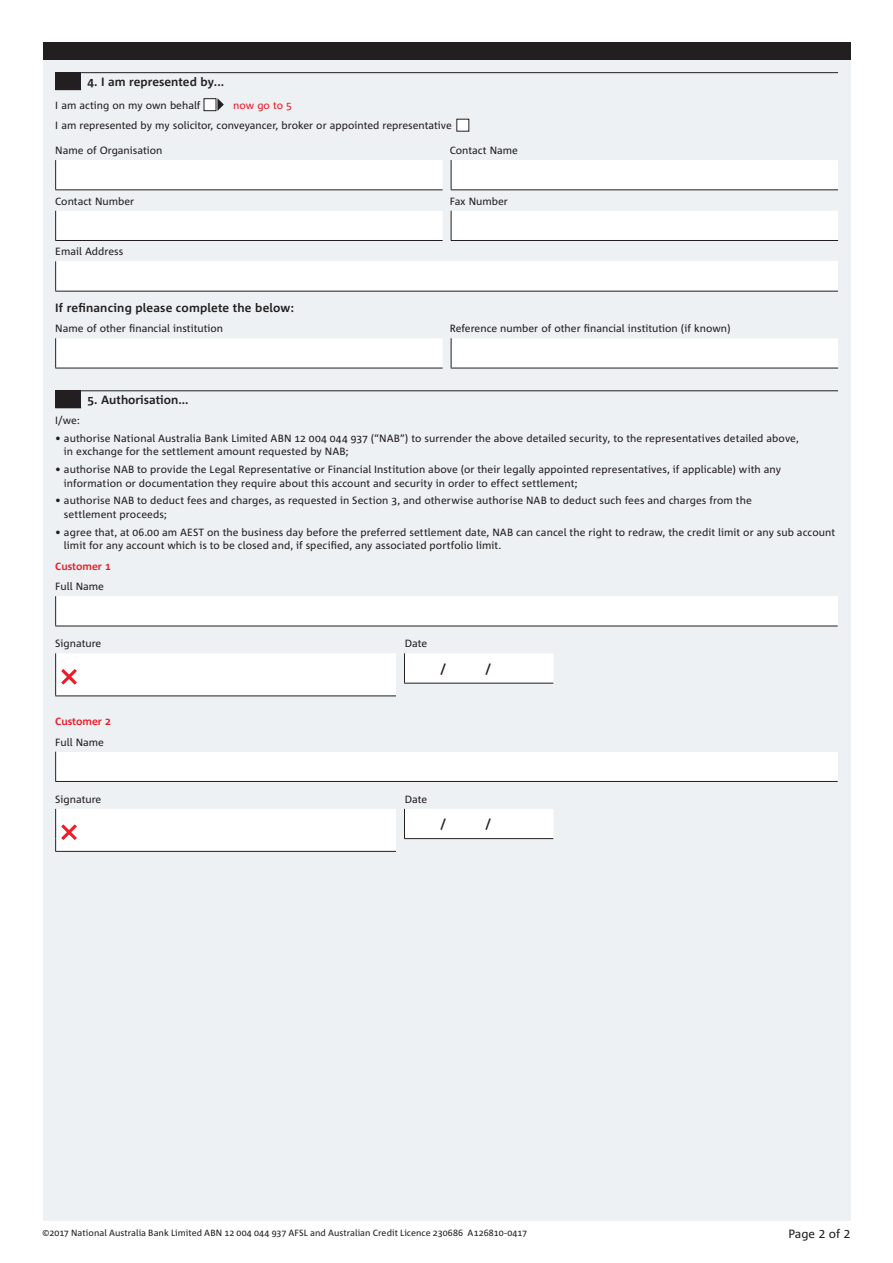
<style>
.page{position:relative;width:893px;height:1263px;background:#fff}
.page>*{position:absolute;margin:0;border:0;box-sizing:border-box;transform-origin:0 0}
.t1{font:700 12px "Corpid";letter-spacing:.005em;color:#231f20}
.t2{font:12px "Corpid";color:#231f20}
.t3{font:10.5px/13.5px "Corpid";letter-spacing:.005em;color:#231f20}
.t4{font:700 10.5px "Corpid";color:#ee1c28}
.t5{font:10.5px "Corpid";letter-spacing:-.005em;color:#ee1c28}
.t6{font:9px "Corpid";letter-spacing:.005em;color:#231f20}
.s1{font-family:"Corpid Caps"}
</style>
<div class="page">
<div style="left:43px;top:43px;width:807px;height:17px;background:#231f20"></div>
<div style="left:43px;top:60px;width:807px;height:1160px;background:#edf1f3"></div>
<svg style="left:55px;top:72px;width:26px;height:18px"></svg>
<hr style="left:81px;top:72px;width:757px;height:1px;background:#231f20">
<svg style="left:217px;top:98px;width:7px;height:13px"></svg>
<div style="left:204px;top:99px;width:12px;height:12px;background:#fff"></div>
<div style="left:204px;top:98px;width:12px;height:13px;border:1px solid #231f20"></div>
<div style="left:457px;top:119px;width:12px;height:12px;background:#fff"></div>
<div style="left:55px;top:160px;width:783px;height:30px;background:#fff"></div>
<hr style="left:451px;top:189px;width:387px;height:1px;background:#231f20">
<hr style="left:55px;top:240px;width:388px;height:1px;background:#231f20">
<div style="left:55px;top:211px;width:783px;height:29px;background:#fff"></div>
<hr style="left:451px;top:240px;width:387px;height:1px;background:#231f20">
<div style="left:56px;top:261px;width:782px;height:30px;background:#fff"></div>
<hr style="left:55px;top:261px;width:1px;height:30px;background:#231f20">
<hr style="left:55px;top:291px;width:783px;height:1px;background:#231f20">
<div style="left:56px;top:338px;width:782px;height:30px;background:#fff"></div>
<hr style="left:55px;top:338px;width:1px;height:30px;background:#231f20">
<hr style="left:55px;top:368px;width:388px;height:1px;background:#231f20">
<hr style="left:451px;top:338px;width:1px;height:30px;background:#231f20">
<hr style="left:451px;top:368px;width:387px;height:1px;background:#231f20">
<svg style="left:55px;top:390px;width:26px;height:18px"></svg>
<hr style="left:81px;top:390px;width:757px;height:1px;background:#231f20">
<div style="left:56px;top:596px;width:782px;height:30px;background:#fff"></div>
<hr style="left:55px;top:596px;width:1px;height:30px;background:#231f20">
<hr style="left:55px;top:626px;width:783px;height:1px;background:#231f20">
<div style="left:56px;top:752px;width:782px;height:29px;background:#fff"></div>
<svg style="left:55px;top:752px;width:1px;height:29px"></svg>
<hr style="left:55px;top:781px;width:783px;height:1px;background:#231f20">
<hr style="left:55px;top:851px;width:341px;height:1px;background:#231f20">
<svg style="left:55px;top:809px;width:498px;height:42px;background:#faf9f9"></svg>
<svg style="left:55px;top:653px;width:498px;height:43px;background:#f8f7f8"></svg>
<p class="t1" style="left:88px;top:75px;width:138px">4. I am represented by...</p>
<p class="t3" style="left:55px;top:99px;width:147px">I am acting on my own behalf</p>
<p class="t5" style="left:233px;top:99px;width:60px">now go to 5</p>
<p class="t3" style="left:55px;top:119px;width:398px">I am represented by my solicitor, conveyancer, broker or appointed representative</p>
<p class="t3" style="left:55px;top:144px;width:109px">Name of Organisation</p>
<p class="t3" style="left:450px;top:144px;width:70px">Contact Name</p>
<p class="t3" style="left:55px;top:194px;width:81px">Contact Number</p>
<p class="t3" style="left:450px;top:194px;width:60px">Fax Number</p>
<p class="t3" style="left:55px;top:245px;width:69px">Email Address</p>
<p class="t1" style="left:55px;top:301px;width:240px">If refinancing please complete the below:</p>
<p class="t3" style="left:55px;top:322px;width:169px">Name of other financial institution</p>
<p class="t3" style="left:450px;top:322px;width:282px">Reference number of other financial institution (if known)</p>
<p class="t1" style="left:88px;top:393px;width:102px">5. Authorisation...</p>
<p class="t3" style="left:55px;top:414px;width:26px">I/we:</p>
<p class="t3" style="left:64px;top:432px;width:736px;text-indent:-9px">• authorise National Australia Bank Limited ABN 12 004 044 937 (“NAB”) to surrender the above detailed security, to the representatives detailed above, in exchange for the settlement amount requested by NAB;</p>
<p class="t3" style="left:64px;top:463px;width:718px;text-indent:-9px">• authorise NAB to provide the Legal Representative or Financial Institution above (or their legally appointed representatives, if applicable) with any information or documentation they require about this account and security in order to effect settlement;</p>
<p class="t3" style="left:64px;top:494px;width:689px;text-indent:-9px">• authorise NAB to deduct fees and charges, as requested in Section 3, and otherwise authorise NAB to deduct such fees and charges from the settlement proceeds;</p>
<p class="t3" style="left:64px;top:525px;width:773px;text-indent:-9px">• agree that, at 06.00 am AEST on the business day before the preferred settlement date, NAB can cancel the right to redraw, the credit limit or any sub account limit for any account which is to be closed and, if specified, any associated portfolio limit.</p>
<p class="t4" style="left:55px;top:560px;width:57px">Customer 1</p>
<p class="t3" style="left:55px;top:580px;width:50px">Full Name</p>
<p class="t3" style="left:55px;top:637px;width:48px">Signature</p>
<p class="t3" style="left:405px;top:637px;width:24px">Date</p>
<p class="t1" style="left:440px;top:662px;width:7px">/</p>
<p class="t1" style="left:485px;top:662px;width:7px">/</p>
<p class="t4" style="left:55px;top:716px;width:57px">Customer 2</p>
<p class="t3" style="left:55px;top:735px;width:50px">Full Name</p>
<p class="t3" style="left:55px;top:792px;width:48px">Signature</p>
<p class="t3" style="left:405px;top:792px;width:24px">Date</p>
<p class="t1" style="left:440px;top:817px;width:7px">/</p>
<p class="t1" style="left:485px;top:817px;width:7px">/</p>
<p class="t6" style="left:43px;top:1228px;width:486px">©2017 National Australia Bank Limited ABN 12 004 044 937 AFSL and Australian Credit Licence 230686 A126810-0417</p>
<p class="t2" style="left:788px;top:1227px;width:64px">Page <span class="s1">2</span> of <span class="s1">2</span></p>
</div>
